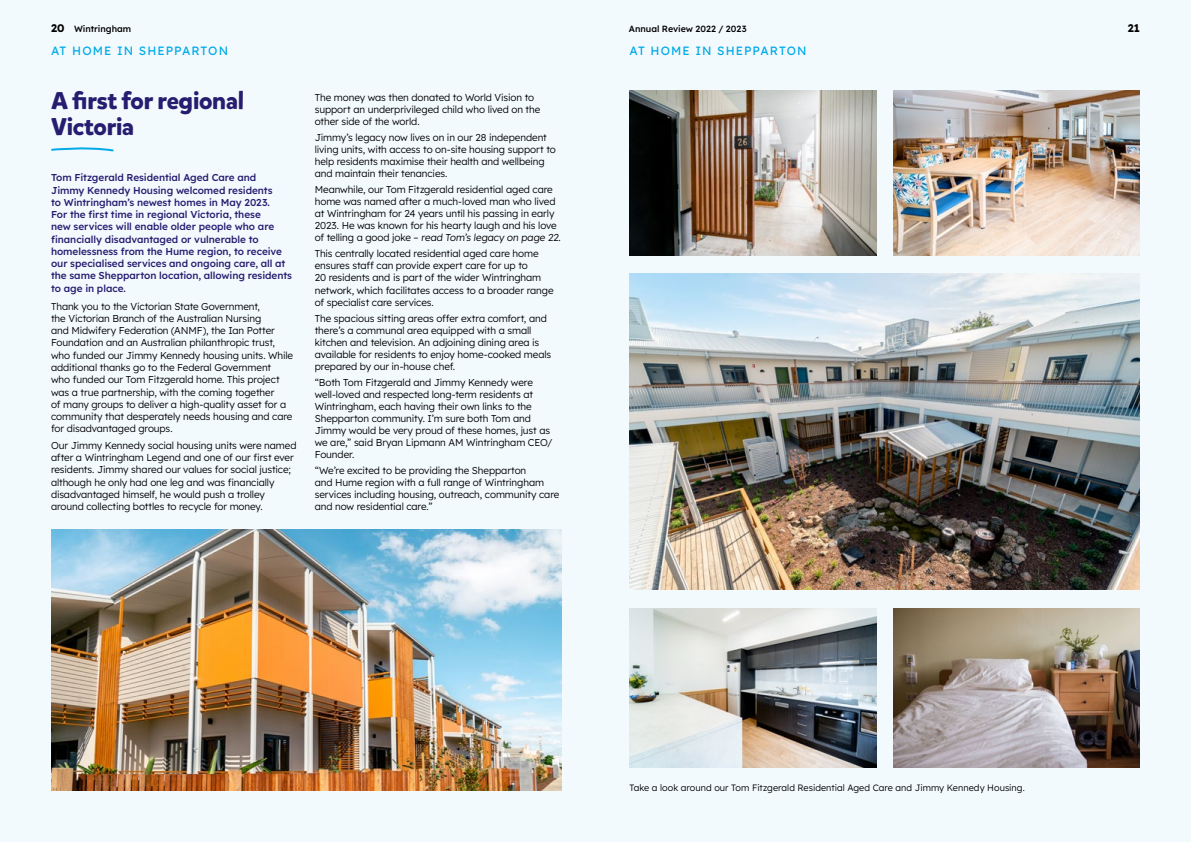
<style>
.page{position:relative;width:1191px;height:842px;background:#f3fafe}
.page>*{position:absolute;margin:0;border:0;box-sizing:border-box;transform-origin:0 0}
.t1{font:700 24px/26.3px "Mikado";letter-spacing:-.01em;color:#271d70}
.t2{font:12px "Lexend";letter-spacing:.085em;color:#00aae7}
.t3{font:700 11px "Lexend";color:#000}
.t4{font:300 10px/12px "Lexend";letter-spacing:-.01em;color:#000}
.t5{font:500 10px/12.3px "Lexend";letter-spacing:-.005em;color:#271d70}
.t6{font:300 9.2px "Lexend";letter-spacing:.005em;color:#000}
.t7{font:500 9px "Lexend";color:#000}
.s1{font-weight:700;font-size:11px}
</style>
<div class="page">
<img style="left:51px;top:529px;width:510px;height:262px">
<img style="left:629px;top:91px;width:247px;height:164px">
<img style="left:629px;top:608px;width:247px;height:159px">
<img style="left:893px;top:91px;width:247px;height:164px">
<img style="left:893px;top:608px;width:247px;height:159px">
<svg style="left:51px;top:147px;width:63px;height:5px"></svg>
<img style="left:629px;top:274px;width:511px;height:316px">
<p class="t7" style="left:51px;top:22px;width:82px"><span class="s1">20</span> Wintringham</p>
<p class="t7" style="left:629px;top:22px;width:119px">Annual Review 2022 / 2023</p>
<p class="t3" style="left:1127px;top:19px;width:14px">21</p>
<p class="t2" style="left:51px;top:42px;width:179px">AT HOME IN SHEPPARTON</p>
<p class="t2" style="left:629px;top:42px;width:179px">AT HOME IN SHEPPARTON</p>
<h1 class="t1" style="left:51px;top:88px;width:195px">A first for regional<br>Victoria</h1>
<p class="t5" style="left:51px;top:171px;width:243px">Tom Fitzgerald Residential Aged Care and Jimmy Kennedy Housing welcomed residents<br>to Wintringham’s newest homes in May 2023.<br>For the first time in regional Victoria, these<br>new services will enable older people who are financially disadvantaged or vulnerable to homelessness from the Hume region, to receive our specialised services and ongoing care, all at the same Shepparton location, allowing residents to age in place.</p>
<p class="t4" style="left:51px;top:299px;width:244px;line-height:12.3px">Thank you to the Victorian State Government,<br>the Victorian Branch of the Australian Nursing<br>and Midwifery Federation (ANMF), the Ian Potter Foundation and an Australian philanthropic trust, who funded our Jimmy Kennedy housing units. While additional thanks go to the Federal Government<br>who funded our Tom Fitzgerald home. This project was a true partnership, with the coming together<br>of many groups to deliver a high-quality asset for a community that desperately needs housing and care for disadvantaged groups.</p>
<p class="t4" style="left:51px;top:439px;width:247px;line-height:12.3px">Our Jimmy Kennedy social housing units were named after a Wintringham Legend and one of our first ever residents. Jimmy shared our values for social justice; although he only had one leg and was financially disadvantaged himself, he would push a trolley around collecting bottles to recycle for money.</p>
<p class="t4" style="left:315px;top:91px;width:227px">The money was then donated to World Vision to support an underprivileged child who lived on the other side of the world.</p>
<p class="t4" style="left:315px;top:131px;width:242px">Jimmy’s legacy now lives on in our 28 independent living units, with access to on-site housing support to help residents maximise their health and wellbeing and maintain their tenancies.</p>
<p class="t4" style="left:315px;top:183px;width:247px">Meanwhile, our Tom Fitzgerald residential aged care home was named after a much-loved man who lived at Wintringham for 24 years until his passing in early 2023. He was known for his hearty laugh and his love of telling a good joke – read Tom’s legacy on page 22.</p>
<p class="t4" style="left:315px;top:247px;width:240px">This centrally located residential aged care home ensures staff can provide expert care for up to<br>20 residents and is part of the wider Wintringham network, which facilitates access to a broader range of specialist care services.</p>
<p class="t4" style="left:315px;top:312px;width:238px">The spacious sitting areas offer extra comfort, and there’s a communal area equipped with a small kitchen and television. An adjoining dining area is available for residents to enjoy home-cooked meals prepared by our in-house chef.</p>
<p class="t4" style="left:315px;top:376px;width:239px">“Both Tom Fitzgerald and Jimmy Kennedy were well-loved and respected long-term residents at Wintringham, each having their own links to the Shepparton community. I’m sure both Tom and Jimmy would be very proud of these homes, just as we are,” said Bryan Lipmann AM Wintringham CEO/ Founder.</p>
<p class="t4" style="left:315px;top:464px;width:246px">“We’re excited to be providing the Shepparton<br>and Hume region with a full range of Wintringham services including housing, outreach, community care and now residential care.”</p>
<p class="t6" style="left:629px;top:781px;width:397px">Take a look around our Tom Fitzgerald Residential Aged Care and Jimmy Kennedy Housing.</p>
</div>
